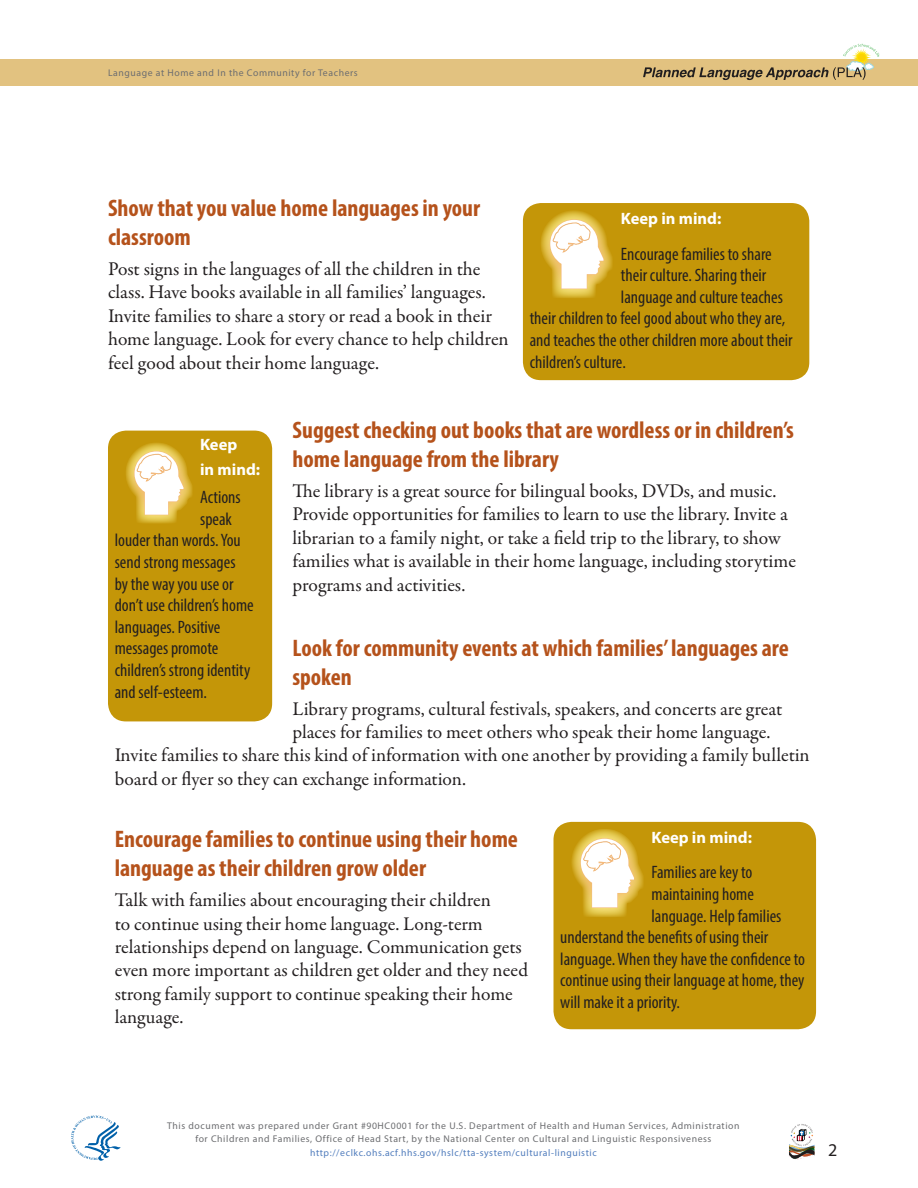
<style>
.page{position:relative;width:918px;height:1188px;background:#fff}
.page>*{position:absolute;margin:0;border:0;box-sizing:border-box;transform-origin:0 0}
.t1{font:700 condensed 24px/28.8px "Myriad Pro";color:#b5521b}
.t2{font:19.5px/23.4px "Garamond Premr Pro";color:#231f20}
.t3{font:condensed 18px "Myriad Pro";color:#231f20}
.t4{font:18px "Myriad Pro";color:#231f20}
.t5{font:700 16.5px/25.2px "Myriad Pro";color:#fff}
.t6{font:9.75px/13.5px "Myriad Pro";letter-spacing:.06em;color:#6c6d70;text-align:center}
.t7{font:9.75px "Myriad Pro";letter-spacing:.06em;color:#517dbd}
</style>
<div class="page">
<div style="left:108px;top:431px;width:164px;height:290px;background:#c49608;border-radius:18px"></div>
<div style="left:554px;top:822px;width:262px;height:207px;background:#c49608;border-radius:18px"></div>
<div style="left:523px;top:203px;width:286px;height:177px;background:#c49608;border-radius:18px"></div>
<div style="left:0;top:59px;width:918px;height:27px;background:#e2c280"></div>
<svg style="left:643px;top:44px;width:236px;height:36px"></svg>
<svg style="left:541px;top:211px;width:71px;height:87px"></svg>
<svg style="left:126px;top:443px;width:66px;height:80px"></svg>
<svg style="left:572px;top:829px;width:71px;height:88px"></svg>
<svg style="left:71px;top:1116px;width:50px;height:45px"></svg>
<svg style="left:789px;top:1124px;width:26px;height:36px"></svg>
<p class="t6" style="left:108px;top:66px;width:251px">Language at Home and In the Community for Teachers</p>
<p class="t1" style="left:108px;top:193px;width:374px">Show that you value home languages in your classroom</p>
<p class="t2" style="left:108px;top:258px;width:402px">Post signs in the languages of all the children in the class. Have books available in all families’ languages.<br>Invite families to share a story or read a book in their home language. Look for every chance to help children feel good about their home language.</p>
<p class="t5" style="left:621px;top:206px;width:102px">Keep in mind:</p>
<p class="t3" style="left:621px;top:243px;width:152px">Encourage families to share</p>
<p class="t3" style="left:621px;top:264px;width:147px">their culture. Sharing their</p>
<p class="t3" style="left:621px;top:286px;width:164px">language and culture teaches</p>
<p class="t3" style="left:530px;top:307px;width:257px">their children to feel good about who they are,</p>
<p class="t3" style="left:530px;top:329px;width:265px">and teaches the other children more about their</p>
<p class="t3" style="left:530px;top:351px;width:98px">children’s culture.</p>
<p class="t1" style="left:292px;top:415px;width:503px">Suggest checking out books that are wordless or in children’s home language from the library</p>
<p class="t2" style="left:292px;top:480px;width:505px">The library is a great source for bilingual books, DVDs, and music.<br>Provide opportunities for families to learn to use the library. Invite a librarian to a family night, or take a field trip to the library, to show families what is available in their home language, including storytime programs and activities.</p>
<p class="t5" style="left:200px;top:431px;width:62px">Keep<br>in mind:</p>
<p class="t3" style="left:200px;top:486px;width:42px">Actions</p>
<p class="t3" style="left:200px;top:508px;width:33px">speak</p>
<p class="t3" style="left:115px;top:530px;width:128px">louder than words. You</p>
<p class="t3" style="left:115px;top:551px;width:122px">send strong messages</p>
<p class="t3" style="left:115px;top:573px;width:120px">by the way you use or</p>
<p class="t3" style="left:115px;top:594px;width:141px">don’t use children’s home</p>
<p class="t3" style="left:115px;top:616px;width:107px">languages. Positive</p>
<p class="t3" style="left:115px;top:638px;width:105px">messages promote</p>
<p class="t3" style="left:115px;top:659px;width:137px">children’s strong identity</p>
<p class="t3" style="left:115px;top:681px;width:94px">and self-esteem.</p>
<p class="t1" style="left:292px;top:633px;width:498px">Look for community events at which families’ languages are spoken</p>
<p class="t2" style="left:292px;top:697px;width:491px">Library programs, cultural festivals, speakers, and concerts are great</p>
<p class="t2" style="left:292px;top:721px;width:480px">places for families to meet others who speak their home language.</p>
<p class="t2" style="left:115px;top:744px;width:697px">Invite families to share this kind of information with one another by providing a family bulletin</p>
<p class="t2" style="left:115px;top:768px;width:353px">board or flyer so they can exchange information.</p>
<p class="t1" style="left:115px;top:824px;width:405px">Encourage families to continue using their home language as their children grow older</p>
<p class="t2" style="left:115px;top:889px;width:415px">Talk with families about encouraging their children<br>to continue using their home language. Long-term relationships depend on language. Communication gets even more important as children get older and they need strong family support to continue speaking their home language.</p>
<p class="t5" style="left:652px;top:825px;width:102px">Keep in mind:</p>
<p class="t3" style="left:652px;top:862px;width:103px">Families are key to</p>
<p class="t3" style="left:652px;top:883px;width:104px">maintaining home</p>
<p class="t3" style="left:652px;top:905px;width:131px">language. Help families</p>
<p class="t3" style="left:560px;top:926px;width:210px">understand the benefits of using their</p>
<p class="t3" style="left:560px;top:948px;width:246px">language. When they have the confidence to</p>
<p class="t3" style="left:560px;top:970px;width:246px">continue using their language at home, they</p>
<p class="t3" style="left:560px;top:991px;width:121px">will make it a priority.</p>
<p class="t6" style="left:167px;top:1119px;width:574px">This document was prepared under Grant #90HC0001 for the U.S. Department of Health and Human Services, Administration for Children and Families, Office of Head Start, by the National Center on Cultural and Linguistic Responsiveness</p>
<p class="t7" style="left:310px;top:1147px;width:288px">http://eclkc.ohs.acf.hhs.gov/hslc/tta-system/cultural-linguistic</p>
<p class="t4" style="left:828px;top:1139px;width:11px">2</p>
</div>
